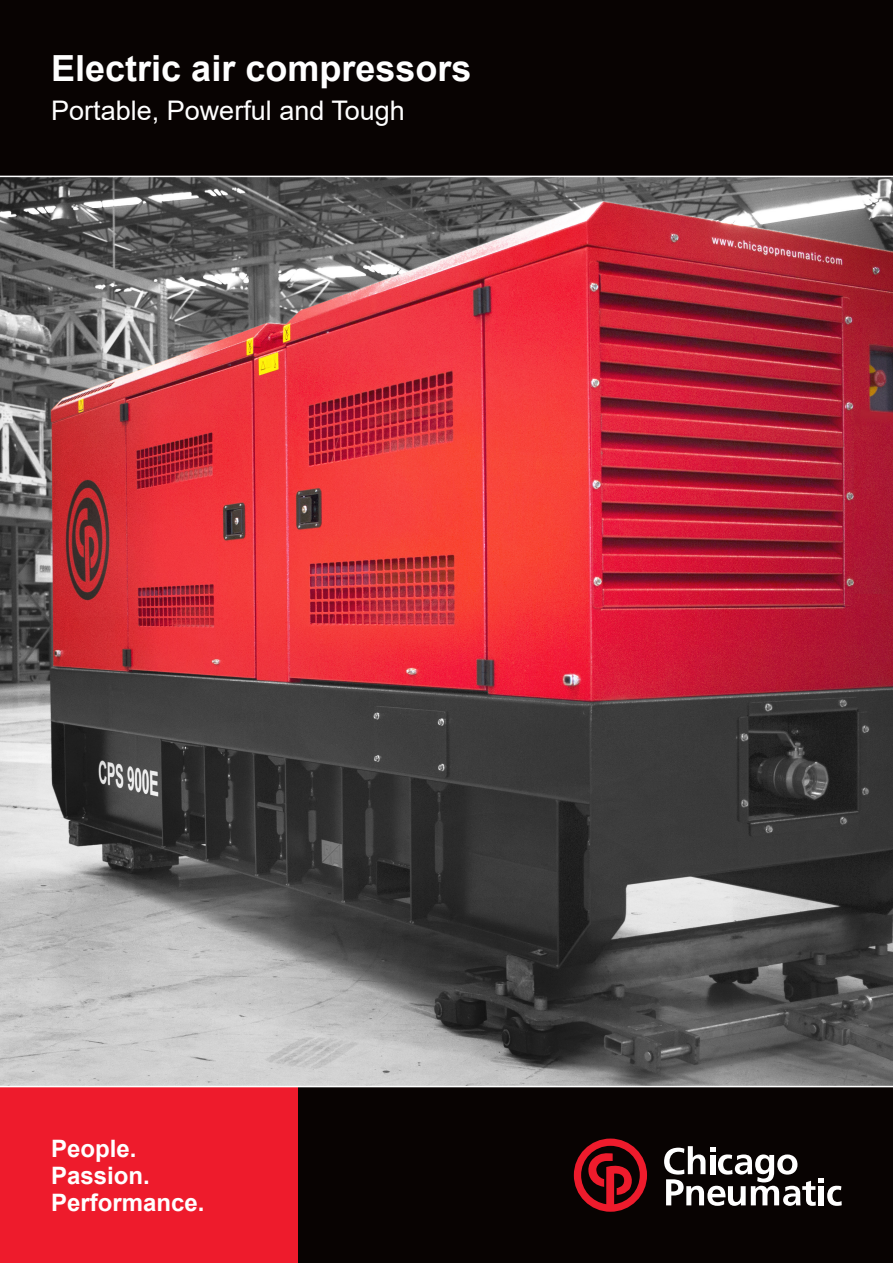
<style>
.page{position:relative;width:893px;height:1263px;background:#fff}
.page>*{position:absolute;margin:0;border:0;box-sizing:border-box;transform-origin:0 0}
.Cover_Headline{font:700 36px "Arial";color:#fff}
.Cover_Sub-headline{font:27px "Arial";color:#fff}
.Brand_promise{font:700 24px "Arial";color:#fff}
</style>
<div class="page">
<img style="left:0;top:177px;width:893px;height:909px">
<div style="left:297px;top:1087px;width:596px;height:176px;background:#080302"></div>
<div style="left:0;top:1087px;width:297px;height:176px;background:#ee1b2c"></div>
<div style="left:0;top:0;width:893px;height:176px;background:#080302"></div>
<svg style="left:664px;top:1146px;width:178px;height:60px"></svg>
<svg style="left:574px;top:1138px;width:73px;height:74px"></svg>
<p class="Cover_Headline" style="left:51px;top:43px;width:422px">Electric air compressors</p>
<p class="Cover_Sub-headline" style="left:51px;top:92px;width:355px">Portable, Powerful and Tough</p>
<p class="Brand_promise" style="left:51px;top:1131px;width:87px">People.</p>
<p class="Brand_promise" style="left:51px;top:1158px;width:100px">Passion.</p>
<p class="Brand_promise" style="left:51px;top:1185px;width:155px">Performance.</p>
</div>
